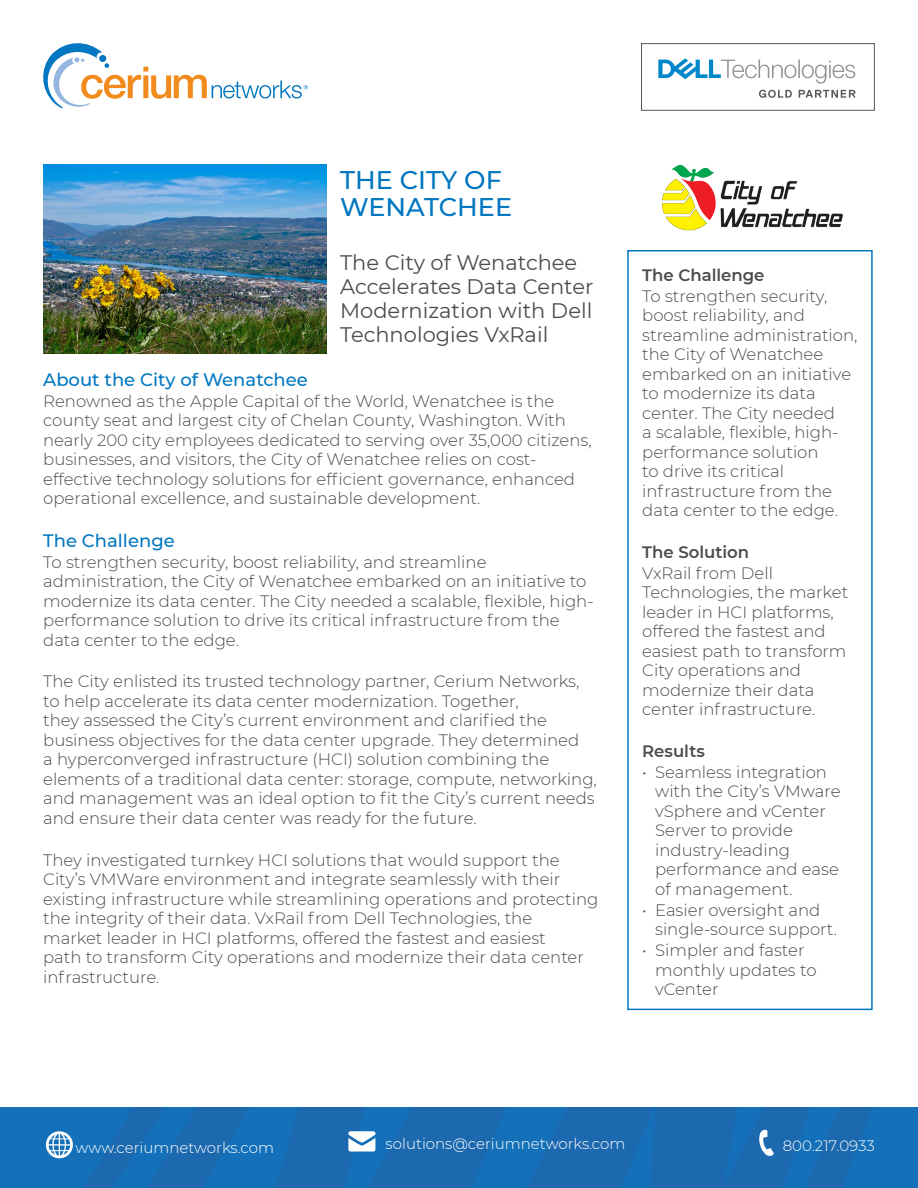
<style>
.page{position:relative;width:918px;height:1188px;background:#fff}
.page>*{position:absolute;margin:0;border:0;box-sizing:border-box;transform-origin:0 0}
.t1{font:500 25.5px/27px "Montserrat";color:#0077c0}
.t2{font:21px/24px "Montserrat";color:#4b4c4d}
.t3{font:500 18px "Montserrat";color:#0077c0}
.body_text{font:300 16.5px/19.5px "Montserrat";color:#4b4c4d}
.body_text-2{font:600 16.5px "Montserrat";color:#4b4c4d}
.t4{font:300 15px "Montserrat";color:#fff}
</style>
<div class="page">
<svg style="left:43px;top:43px;width:265px;height:65px"></svg>
<div style="left:641px;top:43px;width:234px;height:68px;border:1px solid #57585a"></div>
<svg style="left:759px;top:90px;width:33px;height:8px"></svg>
<svg style="left:799px;top:90px;width:56px;height:8px"></svg>
<svg style="left:658px;top:58px;width:197px;height:26px"></svg>
<img style="left:43px;top:165px;width:284px;height:189px">
<div style="left:627px;top:250px;width:246px;height:760px;border:2px solid #0077c0"></div>
<div style="left:0;top:1107px;width:918px;height:81px;background:#1d69af"></div>
<svg style="left:348px;top:1131px;width:28px;height:21px"></svg>
<svg style="left:46px;top:1131px;width:27px;height:28px"></svg>
<svg style="left:759px;top:1129px;width:15px;height:27px"></svg>
<img style="left:662px;top:164px;width:181px;height:67px">
<h1 class="t1" style="left:340px;top:166px;width:173px">THE CITY OF<br>WENATCHEE</h1>
<h2 class="t2" style="left:340px;top:250px;width:255px">The City of Wenatchee<br>Accelerates Data Center<br>Modernization with Dell<br>Technologies VxRail</h2>
<h2 class="t3" style="left:43px;top:367px;width:266px">About the City of Wenatchee</h2>
<p class="body_text" style="left:43px;top:390px;width:550px">Renowned as the Apple Capital of the World, Wenatchee is the county seat and largest city of Chelan County, Washington. With nearly 200 city employees dedicated to serving over 35,000 citizens, businesses, and visitors, the City of Wenatchee relies on cost&shy;effective technology solutions for efficient governance, enhanced operational excellence, and sustainable development.</p>
<h2 class="t3" style="left:43px;top:528px;width:133px">The Challenge</h2>
<p class="body_text" style="left:43px;top:552px;width:552px">To strengthen security, boost reliability, and streamline administration, the City of Wenatchee embarked on an initiative to modernize its data center. The City needed a scalable, flexible, high&shy;performance solution to drive its critical infrastructure from the data center to the edge.</p>
<p class="body_text" style="left:43px;top:671px;width:555px">The City enlisted its trusted technology partner, Cerium Networks, to help accelerate its data center modernization. Together,<br>they assessed the City’s current environment and clarified the business objectives for the data center upgrade. They determined<br>a hyperconverged infrastructure (HCI) solution combining the elements of a traditional data center: storage, compute, networking, and management was an ideal option to fit the City’s current needs and ensure their data center was ready for the future.</p>
<p class="body_text" style="left:43px;top:849px;width:557px">They investigated turnkey HCI solutions that would support the City’s VMWare environment and integrate seamlessly with their existing infrastructure while streamlining operations and protecting the integrity of their data. VxRail from Dell Technologies, the<br>market leader in HCI platforms, offered the fastest and easiest<br>path to transform City operations and modernize their data center infrastructure.</p>
<p class="body_text-2" style="left:642px;top:263px;width:124px">The Challenge</p>
<p class="body_text" style="left:642px;top:286px;width:217px">To strengthen security, boost reliability, and streamline administration, the City of Wenatchee embarked on an initiative to modernize its data center. The City needed<br>a scalable, flexible, high&shy;performance solution<br>to drive its critical infrastructure from the data center to the edge.</p>
<p class="body_text-2" style="left:642px;top:540px;width:108px">The Solution</p>
<p class="body_text" style="left:642px;top:563px;width:208px">VxRail from Dell<br>Technologies, the market leader in HCI platforms, offered the fastest and easiest path to transform<br>City operations and modernize their data center infrastructure.</p>
<p class="body_text-2" style="left:642px;top:740px;width:64px">Results</p>
<p class="body_text" style="left:655px;top:762px;width:187px;text-indent:-13px">• Seamless integration with the City’s VMware vSphere and vCenter<br>Server to provide industry-leading performance and ease of management.</p>
<p class="body_text" style="left:655px;top:900px;width:183px;text-indent:-13px">• Easier oversight and single-source support.</p>
<p class="body_text" style="left:655px;top:940px;width:163px;text-indent:-13px">• Simpler and faster monthly updates to vCenter</p>
<p class="t4" style="left:76px;top:1138px;width:200px">www.ceriumnetworks.com</p>
<p class="t4" style="left:386px;top:1133px;width:241px">solutions@ceriumnetworks.com</p>
<p class="t4" style="left:783px;top:1135px;width:94px">800.217.0933</p>
</div>
